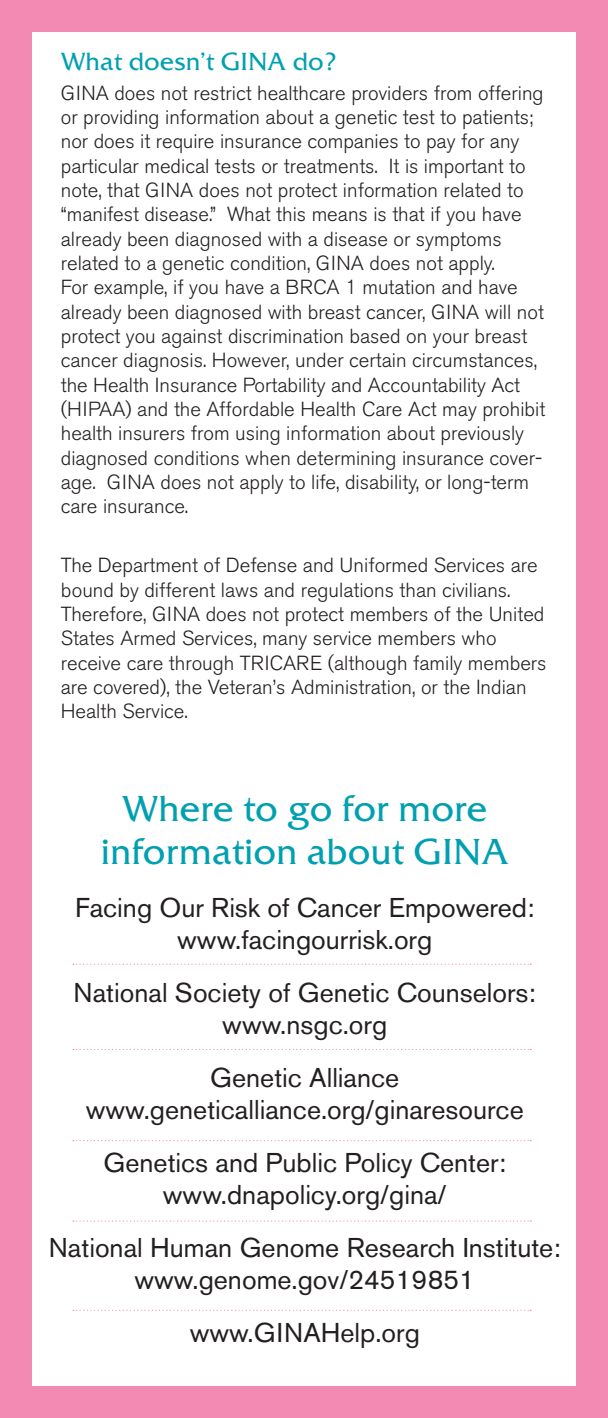
<style>
.page{position:relative;width:608px;height:1418px;background:#fff}
.page>*{position:absolute;margin:0;border:0;box-sizing:border-box;transform-origin:0 0}
.t1{font:36px/43.2px "Friz Qua Regu OS";color:#00a0b0;text-align:center}
.t2{font:27px/32.4px "Akzidenz Grotesk BE";color:#231f20;text-align:center}
.t3{font:24.75px "Friz Qua Regu OS";color:#00a0b0}
.t4{font:300 20.25px/24.3px "Akzidenz Grotesk BE";color:#231f20}
</style>
<div class="page">
<svg style="left:73px;top:963px;width:458px;height:1px"></svg>
<svg style="left:73px;top:1049px;width:458px;height:1px"></svg>
<svg style="left:73px;top:1140px;width:458px;height:1px"></svg>
<svg style="left:73px;top:1220px;width:458px;height:1px"></svg>
<svg style="left:73px;top:1309px;width:458px;height:1px"></svg>
<div style="left:0;top:0;width:32px;height:1418px;background:#f38ab4"></div>
<div style="left:0;top:0;width:608px;height:32px;background:#f38ab4"></div>
<div style="left:0;top:1386px;width:608px;height:32px;background:#f38ab4"></div>
<div style="left:576px;top:0;width:32px;height:1418px;background:#f38ab4"></div>
<p class="t3" style="left:61px;top:46px;width:278px">What doesn’t GINA do?</p>
<p class="t4" style="left:61px;top:81px;width:486px">GINA does not restrict healthcare providers from offering or providing information about a genetic test to patients; nor does it require insurance companies to pay for any particular medical tests or treatments. It is important to note, that GINA does not protect information related to “manifest disease.” What this means is that if you have already been diagnosed with a disease or symptoms related to a genetic condition, GINA does not apply.<br>For example, if you have a BRCA 1 mutation and have already been diagnosed with breast cancer, GINA will not protect you against discrimination based on your breast cancer diagnosis. However, under certain circumstances, the Health Insurance Portability and Accountability Act (HIPAA) and the Affordable Health Care Act may prohibit health insurers from using information about previously diagnosed conditions when determining insurance cover&shy;age. GINA does not apply to life, disability, or long-term care insurance.</p>
<p class="t4" style="left:61px;top:553px;width:487px">The Department of Defense and Uniformed Services are bound by different laws and regulations than civilians.<br>Therefore, GINA does not protect members of the United States Armed Services, many service members who receive care through TRICARE (although family members are covered), the Veteran’s Administration, or the Indian Health Service.</p>
<p class="t1" style="left:101px;top:786px;width:409px">Where to go for more information about GINA</p>
<p class="t2" style="left:75px;top:891px;width:461px">Facing Our Risk of Cancer Empowered: www.facingourrisk.org</p>
<p class="t2" style="left:74px;top:976px;width:463px">National Society of Genetic Counselors: www.nsgc.org</p>
<p class="t2" style="left:86px;top:1061px;width:439px">Genetic Alliance www.geneticalliance.org/ginaresource</p>
<p class="t2" style="left:103px;top:1146px;width:404px">Genetics and Public Policy Center: www.dnapolicy.org/gina/</p>
<p class="t2" style="left:49px;top:1231px;width:513px">National Human Genome Research Institute: www.genome.gov/24519851</p>
<p class="t2" style="left:190px;top:1316px;width:232px">www.GINAHelp.org</p>
</div>
